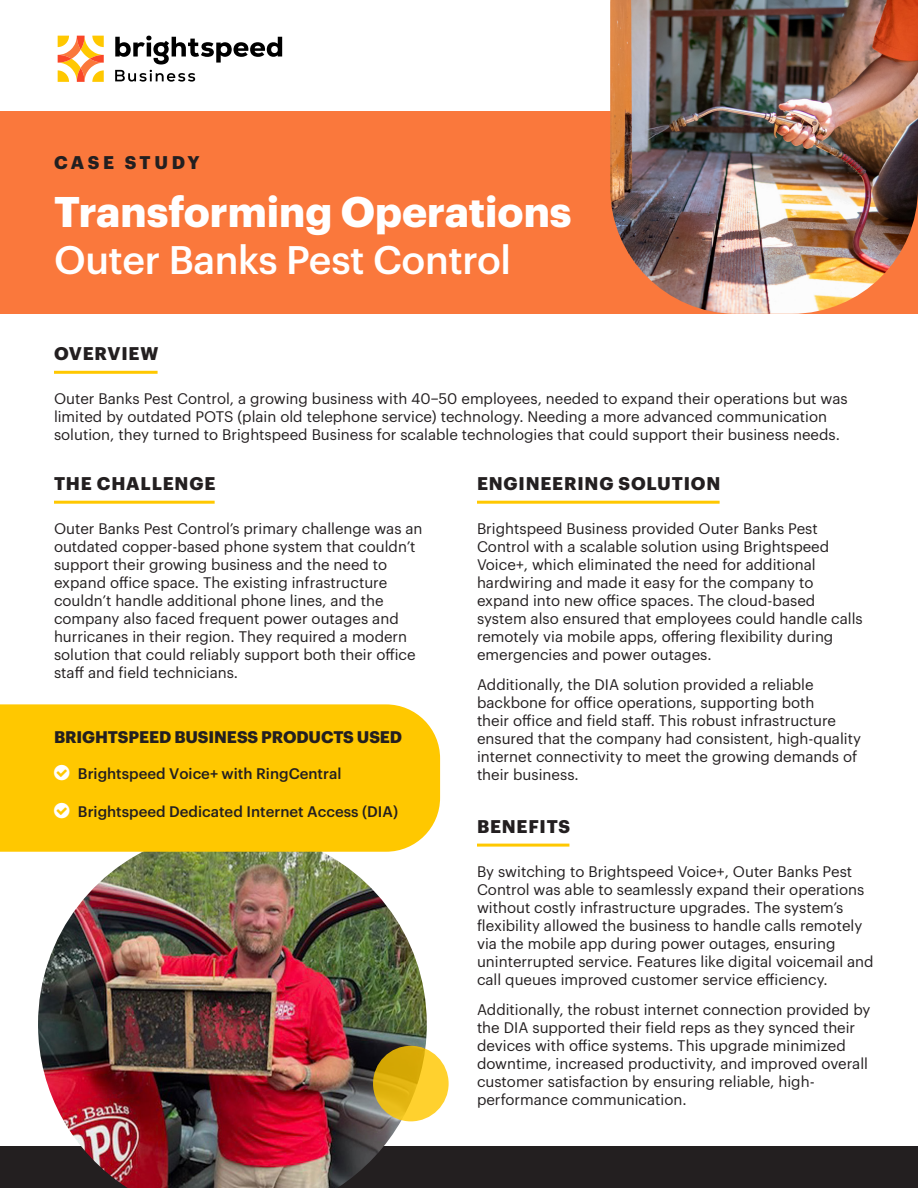
<style>
.page{position:relative;width:918px;height:1188px;background:#fff}
.page>*{position:absolute;margin:0;border:0;box-sizing:border-box;transform-origin:0 0}
.t1{font:700 42px "Graphik";color:#fff}
.t2{font:500 39px "Graphik";letter-spacing:-.01em;color:#fff}
.subhead{font:700 18px "Graphik";letter-spacing:.045em;color:#231f20}
.subhead-2{font:700 18px "Graphik";letter-spacing:.185em;color:#231f20}
.subhead-3{font:700 16.5px "Graphik";letter-spacing:-.005em;color:#231f20}
.text{font:15px/18px "Graphik";color:#231f20}
.text-2{font:500 15px "Graphik";color:#231f20}
</style>
<div class="page">
<div style="left:0;top:1147px;width:918px;height:41px;background:#231f20"></div>
<img style="left:38px;top:852px;width:389px;height:336px">
<div style="left:0;top:704px;width:440px;height:148px;background:#ffc800"></div>
<div style="left:0;top:111px;width:918px;height:203px;background:#fa783c"></div>
<hr style="left:54px;top:371px;width:104px;height:3px;background:#ffc800">
<hr style="left:54px;top:501px;width:161px;height:3px;background:#ffc800">
<hr style="left:54px;top:753px;width:348px;height:3px;background:#ffc800">
<hr style="left:477px;top:501px;width:243px;height:3px;background:#ffc800">
<img style="left:610px;top:0;width:308px;height:314px">
<svg style="left:58px;top:36px;width:46px;height:46px"></svg>
<svg style="left:115px;top:36px;width:167px;height:46px"></svg>
<hr style="left:477px;top:844px;width:92px;height:3px;background:#ffc800">
<svg style="left:373px;top:1046px;width:76px;height:75px;background:#eabd1b"></svg>
<svg style="left:54px;top:765px;width:15px;height:16px"></svg>
<svg style="left:54px;top:803px;width:15px;height:16px"></svg>
<p class="subhead-2" style="left:54px;top:149px;width:147px">CASE STUDY</p>
<p class="t1" style="left:54px;top:179px;width:519px">Transforming Operations</p>
<p class="t2" style="left:54px;top:230px;width:459px">Outer Banks Pest Control</p>
<p class="subhead" style="left:54px;top:340px;width:106px">OVERVIEW</p>
<p class="text" style="left:54px;top:388px;width:795px">Outer Banks Pest Control, a growing business with 40–50 employees, needed to expand their operations but was limited by outdated POTS (plain old telephone service) technology. Needing a more advanced communication solution, they turned to Brightspeed Business for scalable technologies that could support their business needs.</p>
<p class="subhead" style="left:54px;top:470px;width:163px">THE CHALLENGE</p>
<p class="text" style="left:54px;top:518px;width:370px">Outer Banks Pest Control’s primary challenge was an outdated copper-based phone system that couldn’t support their growing business and the need to expand office space. The existing infrastructure couldn’t handle additional phone lines, and the company also faced frequent power outages and hurricanes in their region. They required a modern solution that could reliably support both their office staff and field technicians.</p>
<p class="subhead" style="left:477px;top:470px;width:245px">ENGINEERING SOLUTION</p>
<p class="text" style="left:477px;top:518px;width:387px">Brightspeed Business provided Outer Banks Pest Control with a scalable solution using Brightspeed Voice+, which eliminated the need for additional hardwiring and made it easy for the company to expand into new office spaces. The cloud-based system also ensured that employees could handle calls remotely via mobile apps, offering flexibility during emergencies and power outages.</p>
<p class="text" style="left:477px;top:674px;width:385px">Additionally, the DIA solution provided a reliable backbone for office operations, supporting both<br>their office and field staff. This robust infrastructure ensured that the company had consistent, high-quality internet connectivity to meet the growing demands of their business.</p>
<p class="subhead-3" style="left:54px;top:724px;width:350px">BRIGHTSPEED BUSINESS PRODUCTS USED</p>
<p class="text-2" style="left:78px;top:762px;width:265px">Brightspeed Voice+ with RingCentral</p>
<p class="text-2" style="left:78px;top:801px;width:322px">Brightspeed Dedicated Internet Access (DIA)</p>
<p class="subhead" style="left:477px;top:813px;width:95px">BENEFITS</p>
<p class="text" style="left:477px;top:861px;width:398px">By switching to Brightspeed Voice+, Outer Banks Pest Control was able to seamlessly expand their operations without costly infrastructure upgrades. The system’s flexibility allowed the business to handle calls remotely via the mobile app during power outages, ensuring uninterrupted service. Features like digital voicemail and call queues improved customer service efficiency.</p>
<p class="text" style="left:477px;top:999px;width:395px">Additionally, the robust internet connection provided by the DIA supported their field reps as they synced their devices with office systems. This upgrade minimized downtime, increased productivity, and improved overall customer satisfaction by ensuring reliable, high&shy;performance communication.</p>
</div>
